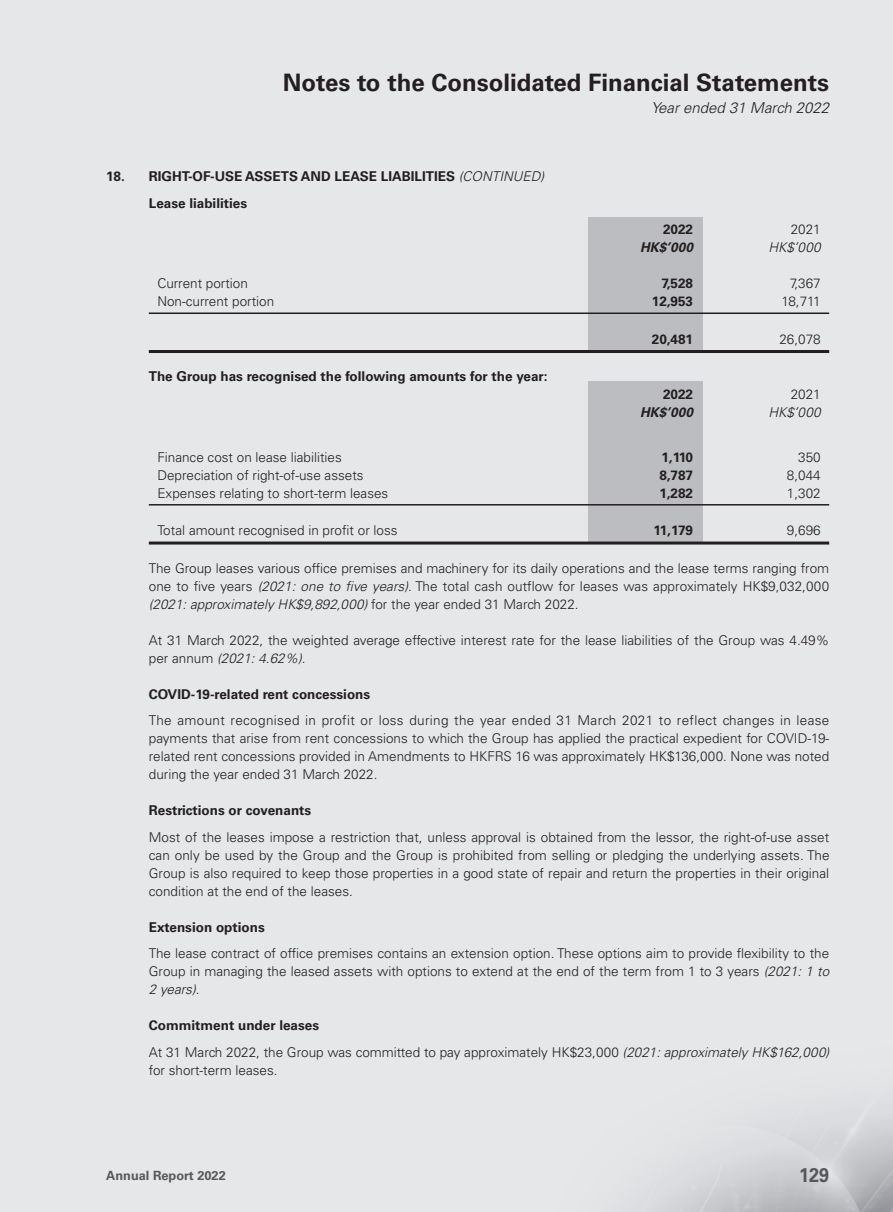
<style>
.page{position:relative;width:893px;height:1212px;background:#e6e7e9}
.page>*{position:absolute;margin:0;border:0;box-sizing:border-box;transform-origin:0 0}
.t1{font:700 24px "Univers LT Std";color:#231f20}
.t2{font:700 19.8px "Univers LT Std";color:#57585a;scale:.91 1}
.t3{font:italic 300 15px "Univers LT Std";color:#231f20}
.Body_Text{font:300 13.5px/18px "Univers LT Std";color:#231f20;text-align:justify}
.Table_2_Colume{font:300 13.5px "Univers LT Std";color:#231f20}
.Subhead_2{font:700 13.5px "Univers LT Std";color:#231f20}
.Subhead_1{font:700 13.5px "Univers LT Std";color:#231f20}
.Body_Text-2{font:700 13.5px "Univers LT Std";color:#231f20}
.Table_2_Colume-2{font:700 13.5px "Univers LT Std";color:#231f20}
.Table_2_Colume-3{font:italic 700 13.5px "Univers LT Std";letter-spacing:.02em;color:#231f20}
.Table_2_Colume-4{font:italic 300 13.5px "Univers LT Std";letter-spacing:.02em;color:#231f20}
.t4{font:700 12.75px "Univers LT Std";color:#57585a}
.s1{font-weight:300;font-style:italic}
.s2{font-style:italic}
</style>
<div class="page">
<div style="left:588px;top:217px;width:115px;height:135px;background:#bcbdc0"></div>
<div style="left:588px;top:381px;width:115px;height:162px;background:#bcbdc0"></div>
<hr style="left:149px;top:312px;width:680px;height:2px;background:#231f20">
<hr style="left:149px;top:350px;width:680px;height:3px;background:#231f20">
<hr style="left:149px;top:504px;width:680px;height:1px;background:#231f20">
<hr style="left:149px;top:541px;width:680px;height:3px;background:#231f20">
<h1 class="t1" style="left:283px;top:68px;width:548px">Notes to the Consolidated Financial Statements</h1>
<p class="t3" style="left:651px;top:99px;width:180px">Year ended 31 March 2022</p>
<p class="Subhead_1" style="left:106px;top:169px;width:440px">18. RIGHT-OF-USE ASSETS AND LEASE LIABILITIES <span class="s1">(CONTINUED)</span></p>
<p class="Subhead_2" style="left:149px;top:195px;width:100px">Lease liabilities</p>
<p class="Table_2_Colume-2" style="left:663px;top:222px;width:32px">2022</p>
<p class="Table_2_Colume" style="left:791px;top:221px;width:32px">2021</p>
<p class="Table_2_Colume-3" style="left:640px;top:240px;width:55px">HK$’000</p>
<p class="Table_2_Colume-4" style="left:768px;top:239px;width:54px">HK$’000</p>
<p class="Table_2_Colume" style="left:157px;top:275px;width:92px">Current portion</p>
<p class="Table_2_Colume-2" style="left:662px;top:276px;width:33px">7,528</p>
<p class="Table_2_Colume" style="left:790px;top:275px;width:32px">7,367</p>
<p class="Table_2_Colume" style="left:157px;top:293px;width:118px">Non-current portion</p>
<p class="Table_2_Colume-2" style="left:652px;top:294px;width:43px">12,953</p>
<p class="Table_2_Colume" style="left:781px;top:293px;width:41px">18,711</p>
<p class="Table_2_Colume-2" style="left:652px;top:331px;width:43px">20,481</p>
<p class="Table_2_Colume" style="left:779px;top:331px;width:43px">26,078</p>
<p class="Body_Text-2" style="left:149px;top:369px;width:400px">The Group has recognised the following amounts for the year:</p>
<p class="Table_2_Colume-2" style="left:663px;top:387px;width:32px">2022</p>
<p class="Table_2_Colume" style="left:791px;top:386px;width:32px">2021</p>
<p class="Table_2_Colume-3" style="left:640px;top:405px;width:55px">HK$’000</p>
<p class="Table_2_Colume-4" style="left:768px;top:404px;width:54px">HK$’000</p>
<p class="Table_2_Colume" style="left:157px;top:449px;width:186px">Finance cost on lease liabilities</p>
<p class="Table_2_Colume-2" style="left:661px;top:449px;width:33px">1,110</p>
<p class="Table_2_Colume" style="left:798px;top:449px;width:24px">350</p>
<p class="Table_2_Colume" style="left:157px;top:467px;width:208px">Depreciation of right-of-use assets</p>
<p class="Table_2_Colume-2" style="left:659px;top:467px;width:35px">8,787</p>
<p class="Table_2_Colume" style="left:787px;top:467px;width:35px">8,044</p>
<p class="Table_2_Colume" style="left:157px;top:485px;width:233px">Expenses relating to short-term leases</p>
<p class="Table_2_Colume-2" style="left:659px;top:485px;width:35px">1,282</p>
<p class="Table_2_Colume" style="left:787px;top:485px;width:35px">1,302</p>
<p class="Table_2_Colume" style="left:157px;top:522px;width:242px">Total amount recognised in profit or loss</p>
<p class="Table_2_Colume-2" style="left:653px;top:523px;width:41px">11,179</p>
<p class="Table_2_Colume" style="left:787px;top:522px;width:35px">9,696</p>
<p class="Body_Text" style="left:149px;top:559px;width:682px">The Group leases various office premises and machinery for its daily operations and the lease terms ranging from one to five years <span class="s2">(2021: one to five years)</span>. The total cash outflow for leases was approximately HK$9,032,000 <span class="s2">(2021: approximately HK$9,892,000)</span> for the year ended 31 March 2022.</p>
<p class="Body_Text" style="left:149px;top:631px;width:682px">At 31 March 2022, the weighted average effective interest rate for the lease liabilities of the Group was 4.49% per annum <span class="s2">(2021: 4.62%)</span>.</p>
<p class="Subhead_2" style="left:149px;top:686px;width:223px">COVID-19-related rent concessions</p>
<p class="Body_Text" style="left:149px;top:712px;width:682px">The amount recognised in profit or loss during the year ended 31 March 2021 to reflect changes in lease payments that arise from rent concessions to which the Group has applied the practical expedient for COVID-19- related rent concessions provided in Amendments to HKFRS 16 was approximately HK$136,000. None was noted during the year ended 31 March 2022.</p>
<p class="Subhead_2" style="left:149px;top:803px;width:164px">Restrictions or covenants</p>
<p class="Body_Text" style="left:149px;top:828px;width:682px">Most of the leases impose a restriction that, unless approval is obtained from the lessor, the right-of-use asset can only be used by the Group and the Group is prohibited from selling or pledging the underlying assets. The Group is also required to keep those properties in a good state of repair and return the properties in their original condition at the end of the leases.</p>
<p class="Subhead_2" style="left:149px;top:919px;width:117px">Extension options</p>
<p class="Body_Text" style="left:149px;top:945px;width:682px">The lease contract of office premises contains an extension option. These options aim to provide flexibility to the Group in managing the leased assets with options to extend at the end of the term from 1 to 3 years <span class="s2">(2021: 1 to 2 years)</span>.</p>
<p class="Subhead_2" style="left:149px;top:1018px;width:172px">Commitment under leases</p>
<p class="Body_Text" style="left:149px;top:1043px;width:682px">At 31 March 2022, the Group was committed to pay approximately HK$23,000 <span class="s2">(2021: approximately HK$162,000) </span>for short-term leases.</p>
<p class="t4" style="left:106px;top:1168px;width:121px">Annual Report 2022</p>
<h2 class="t2" style="left:799px;top:1164px;width:34px">129</h2>
</div>
